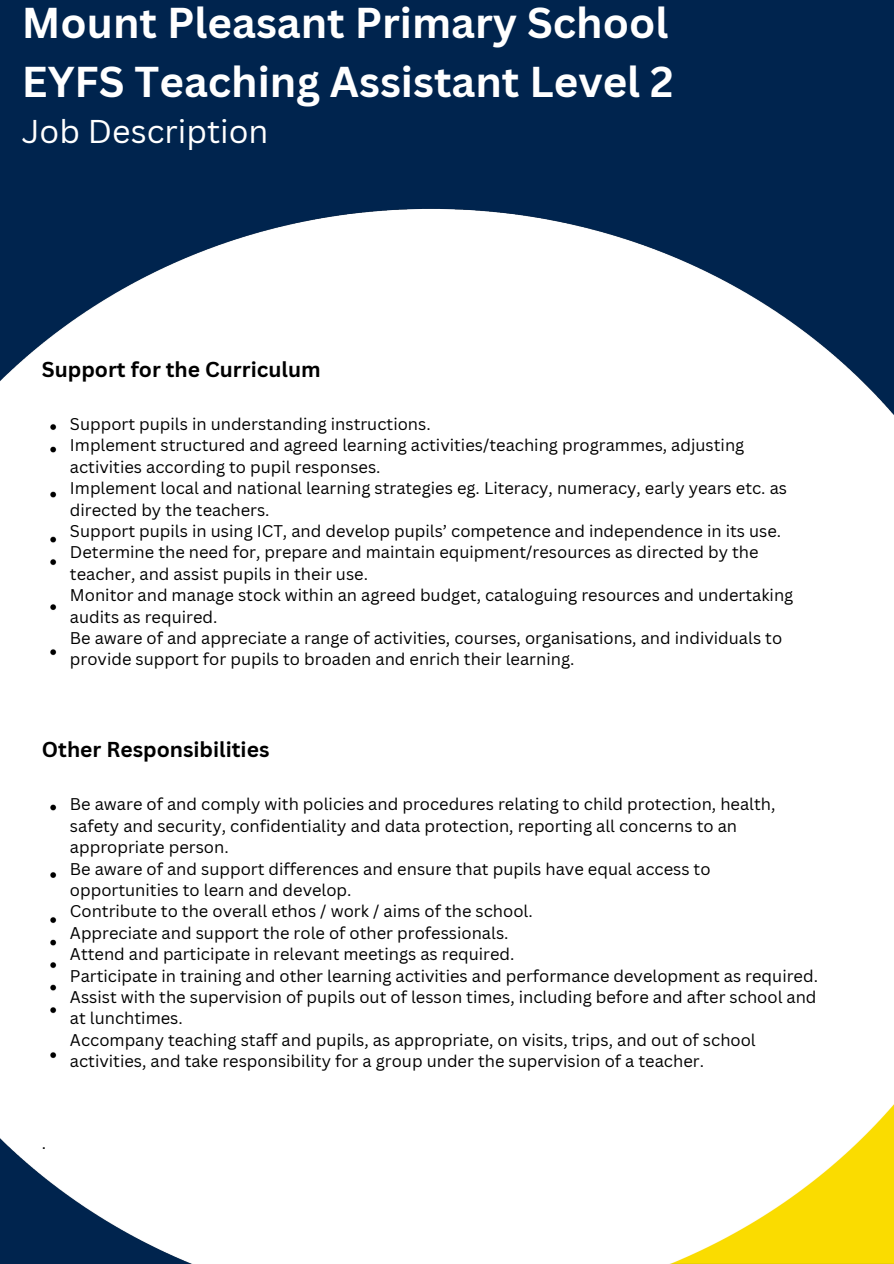
<style>
.page{position:relative;width:894px;height:1264px;background:#fff}
.page>*{position:absolute;margin:0;border:0;box-sizing:border-box;transform-origin:0 0}
.t1{font:700 42px/58.5px "Canva Sans";color:#fff}
.t2{font:32.1px "Canva Sans";color:#fff}
.t3{font:700 21px "Canva Sans";color:#000}
.t4{font:16.5px/21.3px "Canva Sans";color:#000}
</style>
<div class="page">
<div style="left:0;top:0;width:893px;height:1263px;background:#00244e"></div>
<img style="left:0;top:208px;width:893px;height:1055px">
<p class="t1" style="left:22px;top:-7px;width:653px">Mount Pleasant Primary School<br>EYFS Teaching Assistant Level 2</p>
<p class="t2" style="left:22px;top:109px;width:248px">Job Description</p>
<h2 class="t3" style="left:42px;top:354px;width:280px">Support for the Curriculum</h2>
<h2 class="t4" style="left:70px;top:413px;width:724px">Support pupils in understanding instructions.<br>Implement structured and agreed learning activities/teaching programmes, adjusting activities according to pupil responses.<br>Implement local and national learning strategies eg. Literacy, numeracy, early years etc. as directed by the teachers.<br>Support pupils in using ICT, and develop pupils’ competence and independence in its use.<br>Determine the need for, prepare and maintain equipment/resources as directed by the teacher, and assist pupils in their use.<br>Monitor and manage stock within an agreed budget, cataloguing resources and undertaking audits as required.<br>Be aware of and appreciate a range of activities, courses, organisations, and individuals to provide support for pupils to broaden and enrich their learning.</h2>
<p class="t3" style="left:42px;top:734px;width:229px">Other Responsibilities</p>
<p class="t4" style="left:70px;top:793px;width:749px">Be aware of and comply with policies and procedures relating to child protection, health, safety and security, confidentiality and data protection, reporting all concerns to an appropriate person.<br>Be aware of and support differences and ensure that pupils have equal access to opportunities to learn and develop.<br>Contribute to the overall ethos / work / aims of the school.<br>Appreciate and support the role of other professionals.<br>Attend and participate in relevant meetings as required.<br>Participate in training and other learning activities and performance development as required.<br>Assist with the supervision of pupils out of lesson times, including before and after school and at lunchtimes.<br>Accompany teaching staff and pupils, as appropriate, on visits, trips, and out of school activities, and take responsibility for a group under the supervision of a teacher.</p>
<p class="t4" style="left:42px;top:1131px;width:6px">.</p>
</div>
